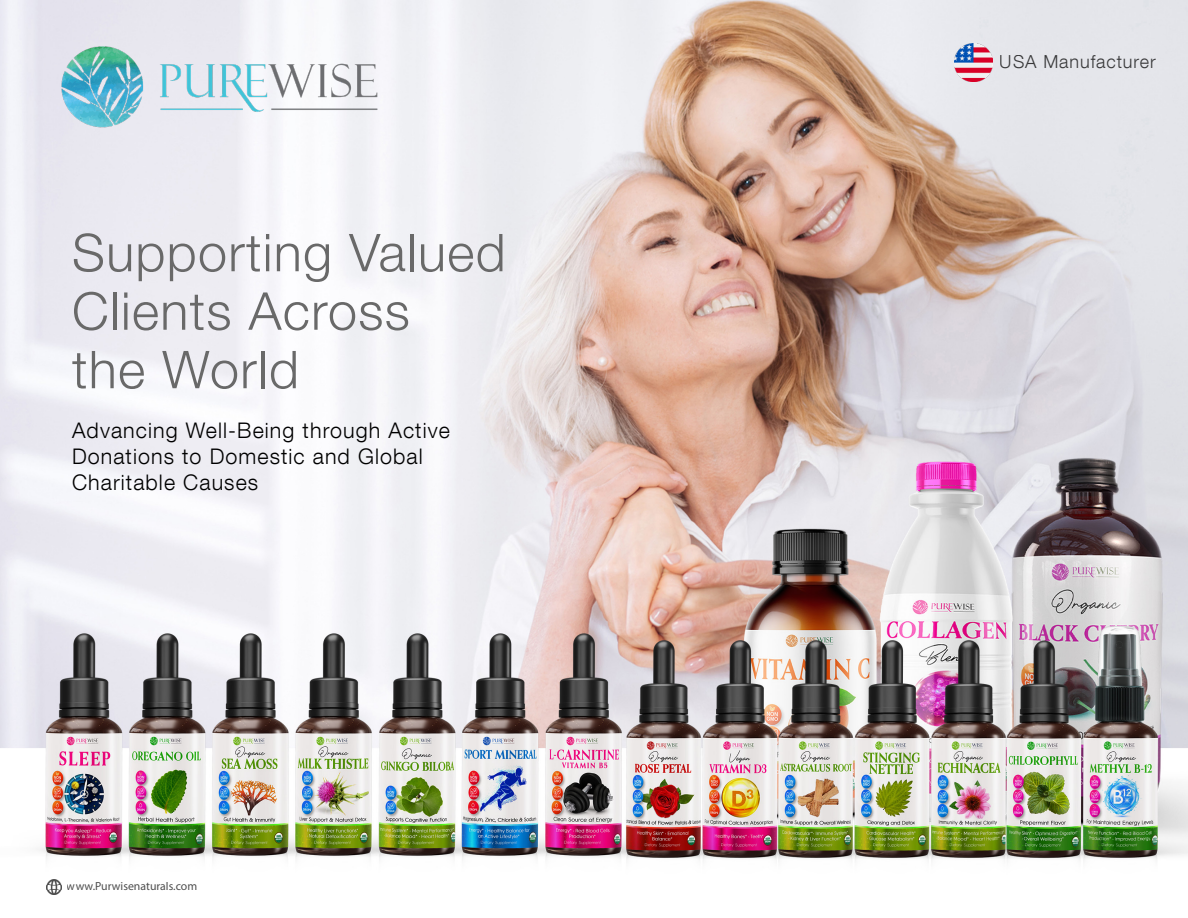
<style>
.page{position:relative;width:1188px;height:918px;background:#fff}
.page>*{position:absolute;margin:0;border:0;box-sizing:border-box;transform-origin:0 0}
.t1{font:300 52.2px/58.5px "Helvetica Neue LT Com";letter-spacing:.025em;color:#696969}
.t2{font:300 21.45px/25.8px "Helvetica Neue LT Com";letter-spacing:.05em;color:#000}
.t3{font:300 18px "Helvetica Neue LT Com";letter-spacing:.05em;color:#000}
.t4{font:16.5px "Myriad Arabic";color:#000}
</style>
<div class="page">
<img style="left:0;top:0;width:1188px;height:891px">
<img style="left:954px;top:43px;width:38px;height:38px">
<img style="left:47px;top:880px;width:14px;height:15px">
<img style="left:54px;top:36px;width:338px;height:99px">
<h1 class="t1" style="left:72px;top:222px;width:435px">Supporting Valued<br>Clients Across<br>the World</h1>
<p class="t2" style="left:72px;top:417px;width:379px">Advancing Well-Being through Active<br>Donations to Domestic and Global<br>Charitable Causes</p>
<p class="t4" style="left:67px;top:875px;width:132px">www.Purwisenaturals.com</p>
<p class="t3" style="left:1000px;top:51px;width:157px">USA Manufacturer</p>
</div>
